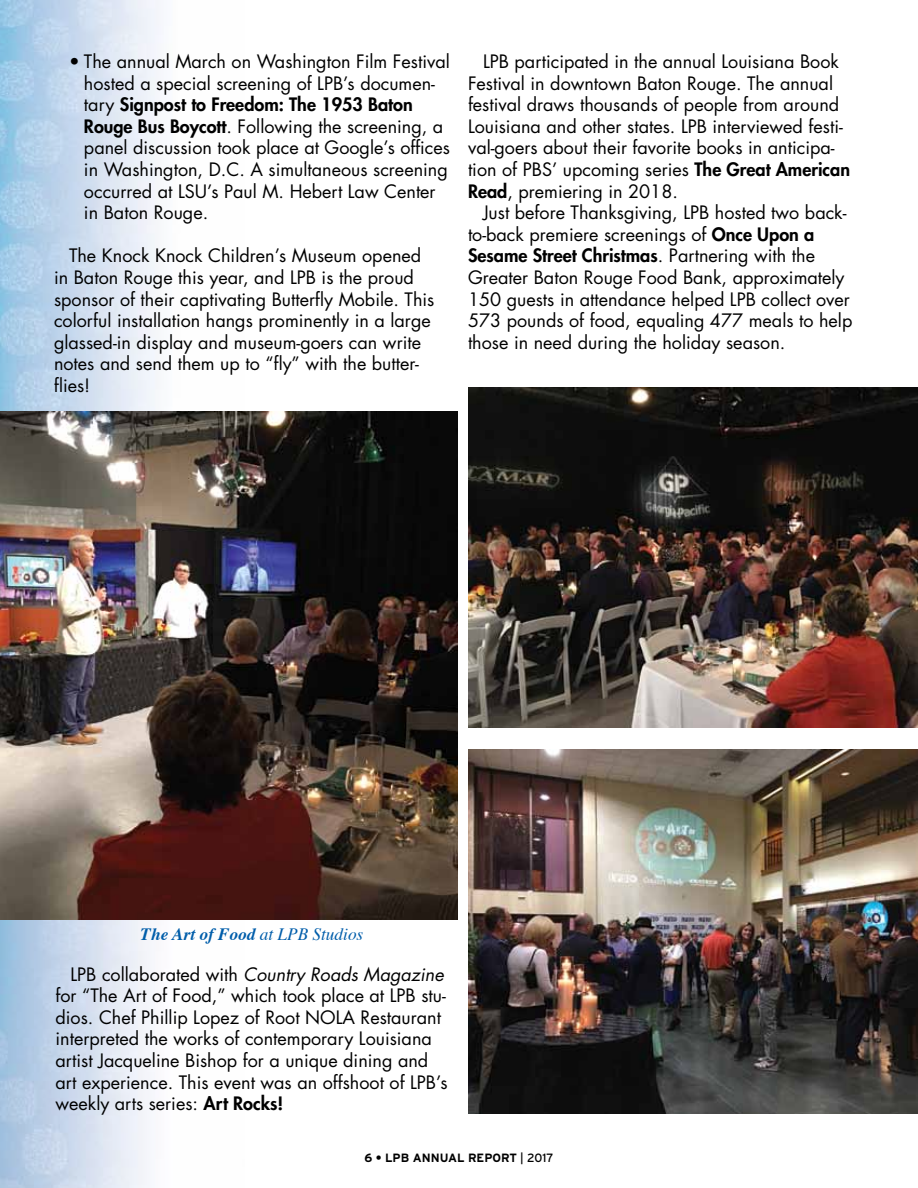
<style>
.page{position:relative;width:918px;height:1188px;background:#fff}
.page>*{position:absolute;margin:0;border:0;box-sizing:border-box;transform-origin:0 0}
.t1{font:18px/21.6px "Futura";color:#000}
.t2{font:italic 700 17.25px "Times";color:#005daa}
.t3{font:700 12px "PBS Explorer";color:#000}
.s1{font-weight:800}
.s2{font-weight:400}
.s3{font-style:italic}
</style>
<div class="page">
<img style="left:0;top:0;width:245px;height:1188px">
<img style="left:0;top:411px;width:458px;height:508px">
<img style="left:468px;top:387px;width:450px;height:341px">
<img style="left:468px;top:749px;width:450px;height:364px">
<p class="t1" style="left:84px;top:50px;width:367px;text-indent:-15px">• The annual March on Washington Film Festival hosted a special screening of LPB’s documen&shy;tary <span class="s1">Signpost to Freedom: The 1953 Baton Rouge Bus Boycott</span>. Following the screening, a panel discussion took place at Google’s offices in Washington, D.C. A simultaneous screening occurred at LSU’s Paul M. Hebert Law Center in Baton Rouge.</p>
<p class="t1" style="left:54px;top:245px;width:382px;text-indent:15px">The Knock Knock Children’s Museum opened in Baton Rouge this year, and LPB is the proud sponsor of their captivating Butterfly Mobile. This colorful installation hangs prominently in a large glassed-in display and museum-goers can write notes and send them up to “fly” with the butter&shy;flies!</p>
<p class="t1" style="left:468px;top:50px;width:384px;text-indent:15px">LPB participated in the annual Louisiana Book Festival in downtown Baton Rouge. The annual festival draws thousands of people from around Louisiana and other states. LPB interviewed festi&shy;val-goers about their favorite books in anticipa&shy;tion of PBS’ upcoming series <span class="s1">The Great American Read</span>, premiering in 2018.</p>
<p class="t1" style="left:468px;top:202px;width:386px;text-indent:15px">Just before Thanksgiving, LPB hosted two back&shy;to-back premiere screenings of <span class="s1">Once Upon a Sesame Street Christmas</span>. Partnering with the Greater Baton Rouge Food Bank, approximately 150 guests in attendance helped LPB collect over 573 pounds of food, equaling 477 meals to help those in need during the holiday season.</p>
<p class="t2" style="left:141px;top:918px;width:224px">The Art of Food <span class="s2">at LPB Studios</span></p>
<p class="t1" style="left:56px;top:963px;width:394px;text-indent:15px">LPB collaborated with <span class="s3">Country Roads Magazine </span>for “The Art of Food,” which took place at LPB stu&shy;dios. Chef Phillip Lopez of Root NOLA Restaurant interpreted the works of contemporary Louisiana artist Jacqueline Bishop for a unique dining and art experience. This event was an offshoot of LPB’s weekly arts series: <span class="s1">Art Rocks!</span></p>
<p class="t3" style="left:364px;top:1151px;width:191px">6 • LPB ANNUAL REPORT <span class="s2">| 2017</span></p>
</div>
